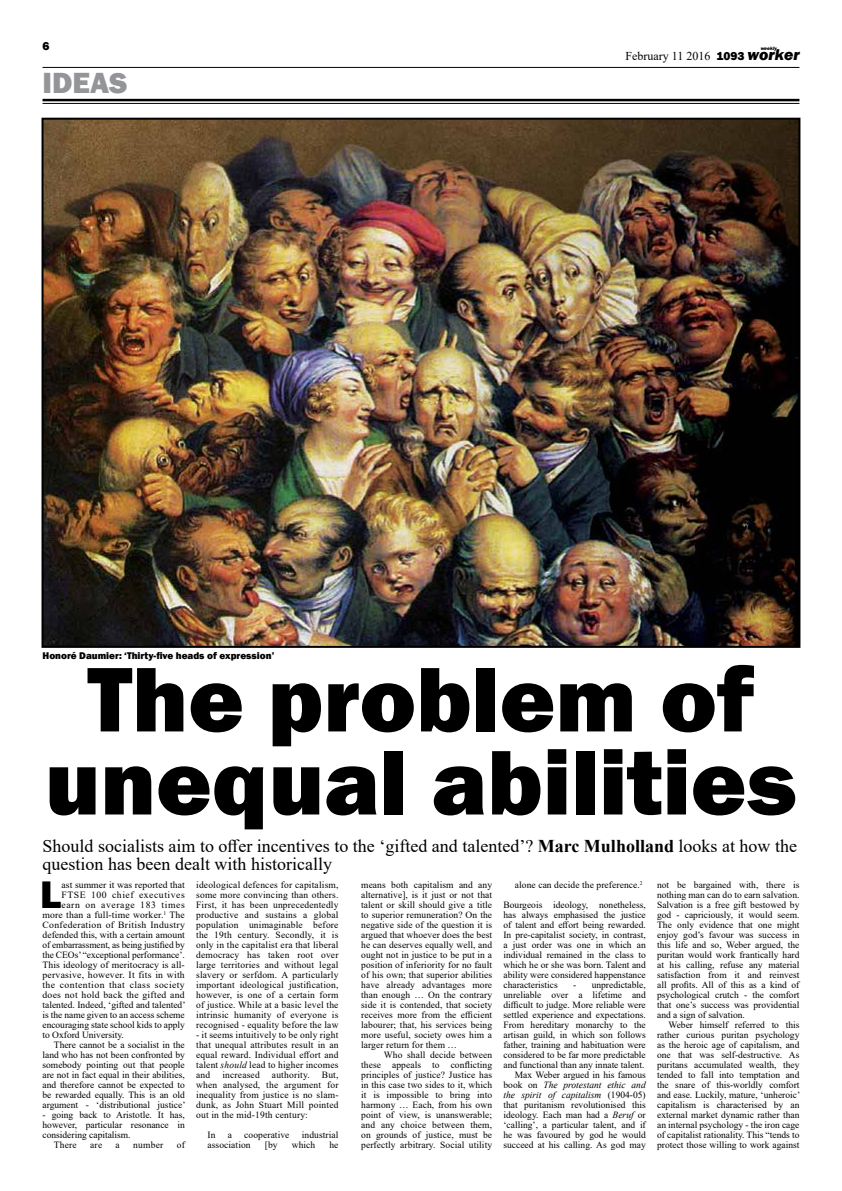
<style>
.page{position:relative;width:842px;height:1191px;background:#fff}
.page>*{position:absolute;margin:0;border:0;box-sizing:border-box;transform-origin:0 0}
.t1{font:800 95px/83px "Franklin Gothic";color:#000;text-align:center}
.t2{font:800 39.5px "Franklin Gothic";color:#000}
.t3{font:800 30px "Franklin Gothic";color:#939598}
.t4{font:18px/18px "Times New Roman";color:#000}
.t5{font:12px "Times New Roman";color:#000}
.t6{font:800 12px "Franklin Gothic";color:#000}
.t7{font:800 10px "Franklin Gothic";color:#000}
.t8{font:9.5px/10px "Times New Roman";color:#000;text-align:justify}
.t9{font:9.5px "Times New Roman";letter-spacing:.025em;color:#000}
.t10{font:9.5px "Times New Roman";letter-spacing:.02em;color:#000}
.t11{font:9.5px "Times New Roman";letter-spacing:.03em;color:#000}
.t12{font:9.5px "Times New Roman";letter-spacing:.045em;color:#000}
.t13{font:9.5px "Times New Roman";letter-spacing:.055em;color:#000}
.t14{font:9.5px "Times New Roman";letter-spacing:.06em;color:#000}
.t15{font:italic 800 5px "Franklin Gothic";color:#000}
.s1{font-family:"Franklin Gothic";font-weight:800}
.s2{font-family:"Franklin Gothic";font-weight:800;font-style:italic;font-size:16px}
.s3{font-weight:700}
.s4{font-style:italic}
</style>
<div class="page">
<hr style="left:43px;top:99px;width:756px;height:2px;background:#000">
<hr style="left:43px;top:103px;width:756px;height:1px;background:#000">
<hr style="left:43px;top:67px;width:756px;height:1px;background:#000">
<img style="left:45px;top:121px;width:752px;height:524px">
<p class="t6" style="left:43px;top:38px;width:9px">6</p>
<p class="t15" style="left:761px;top:45px;width:18px">weekly</p>
<p class="t5" style="left:626px;top:47px;width:175px">February 11 2016 <span class="s1">1093</span> <span class="s2">worker</span></p>
<h3 class="t3" style="left:43px;top:64px;width:30px">idea</h3>
<h3 class="t3" style="left:109px;top:64px;width:20px">s</h3>
<p class="t7" style="left:43px;top:649px;width:233px">Honoré Daumier: ‘Thirty-five heads of expression’</p>
<h1 class="t1" style="left:45px;top:658px;width:754px">The problem of unequal abilities</h1>
<h3 class="t4" style="left:43px;top:836px;width:756px">Should socialists aim to offer incentives to the ‘gifted and talented’? <span class="s3">Marc Mulholland</span> looks at how the question has been dealt with historically</h3>
<h2 class="t2" style="left:40px;top:869px;width:20px">L</h2>
<p class="t8" style="left:62px;top:879px;width:125px">ast summer it was reported that</p>
<p class="t8" style="left:503px;top:874px;width:144px;line-height:19.8px;text-indent:11px">alone can decide the preference.<sup>2<br></sup>Bourgeois ideology, nonetheless,</p>
<p class="t8" style="left:503px;top:909px;width:144px">has always emphasised the justice of talent and effort being rewarded.<br>In pre-capitalist society, in contrast, a just order was one in which an individual remained in the class to which he or she was born. Talent and ability were considered happenstance characteristics</p>
<p class="t8" style="left:196px;top:879px;width:144px">ideological defences for capitalism, some more convincing than others.<br>First, it has been unprecedentedly productive and sustains a global population unimaginable before the 19th century. Secondly, it is only in the capitalist era that liberal democracy has taken root over large territories and without legal slavery or serfdom. A particularly important ideological justification, however, is one of a certain form of justice. While at a basic level the intrinsic humanity of everyone is recognised - equality before the law</p>
<p class="t8" style="left:196px;top:1029px;width:144px">- it seems intuitively to be only right that unequal attributes result in an equal reward. Individual effort and talent <span class="s4">should</span> lead to higher incomes and</p>
<p class="t8" style="left:657px;top:879px;width:144px">not be bargained with, there is nothing man can do to earn salvation.<br>Salvation is a free gift bestowed by god - capriciously, it would seem.<br>The only evidence that one might enjoy god’s favour was success in this life and so, Weber argued, the puritan would work frantically hard at his calling, refuse any material satisfaction from it and reinvest all profits. All of this as a kind of psychological crutch - the comfort that one’s success was providential and a sign of salvation.</p>
<p class="t8" style="left:657px;top:1019px;width:145px;text-indent:11px">Weber himself referred to this rather curious puritan psychology as the heroic age of capitalism, and one that was self-destructive. As puritans accumulated wealth, they tended to fall into temptation and the snare of this-worldly comfort and ease. Luckily, mature, ‘unheroic’ capitalism is characterised by an external market dynamic rather than an internal psychology - the iron cage of capitalist rationality. This “tends to protect those willing to work against</p>
<p class="t8" style="left:361px;top:879px;width:132px">means both capitalism and any alternative], is it just or not that talent or skill should give a title to superior remuneration? On the negative side of the question it is argued that whoever does the best he can deserves equally well, and ought not in justice to be put in a position of inferiority for no fault of his own; that superior abilities have already advantages more than enough … On the contrary side it is contended, that society receives more from the efficient labourer; that, his services being more useful, society owes him a larger return for them …</p>
<p class="t8" style="left:361px;top:1049px;width:132px;text-indent:23px">Who shall decide between these appeals to conflicting principles of justice? Justice has in this case two sides to it, which it is impossible to bring into harmony … Each, from his own point of view, is unanswerable; and any choice between them, on grounds of justice, must be perfectly arbitrary. Social utility</p>
<p class="t13" style="left:62px;top:888px;width:125px">FTSE 100 chief executives</p>
<p class="t14" style="left:62px;top:898px;width:125px">earn on average 183 times</p>
<p class="t10" style="left:43px;top:908px;width:144px">more than a full-time worker.<sup>1</sup> The</p>
<p class="t11" style="left:43px;top:918px;width:144px">Confederation of British Industry</p>
<p class="t8" style="left:43px;top:929px;width:144px">defended this, with a certain amount</p>
<p class="t8" style="left:43px;top:939px;width:144px">of embarrassment, as being justified by</p>
<p class="t8" style="left:43px;top:949px;width:144px">the CEOs’ “exceptional performance’.</p>
<p class="t8" style="left:43px;top:959px;width:144px">This ideology of meritocracy is all-</p>
<p class="t9" style="left:43px;top:968px;width:144px">pervasive, however. It fits in with</p>
<p class="t12" style="left:43px;top:978px;width:144px">the contention that class society</p>
<p class="t9" style="left:43px;top:988px;width:144px">does not hold back the gifted and</p>
<p class="t8" style="left:43px;top:999px;width:145px">talented. Indeed, ‘gifted and talented’</p>
<p class="t8" style="left:43px;top:1009px;width:144px">is the name given to an access scheme</p>
<p class="t8" style="left:43px;top:1019px;width:144px">encouraging state school kids to apply</p>
<p class="t8" style="left:43px;top:1029px;width:83px">to Oxford University.</p>
<p class="t8" style="left:54px;top:1039px;width:132px">There cannot be a socialist in the</p>
<p class="t8" style="left:43px;top:1049px;width:144px">land who has not been confronted by</p>
<p class="t8" style="left:43px;top:1059px;width:144px">somebody pointing out that people</p>
<p class="t8" style="left:43px;top:1069px;width:144px">are not in fact equal in their abilities,</p>
<p class="t8" style="left:43px;top:1079px;width:144px">and therefore cannot be expected to</p>
<p class="t8" style="left:43px;top:1089px;width:144px">be rewarded equally. This is an old</p>
<p class="t8" style="left:43px;top:1099px;width:145px">argument - ‘distributional justice’</p>
<p class="t8" style="left:43px;top:1109px;width:144px">- going back to Aristotle. It has,</p>
<p class="t8" style="left:43px;top:1119px;width:144px">however, particular resonance in</p>
<p class="t8" style="left:43px;top:1129px;width:90px">considering capitalism.</p>
<p class="t8" style="left:54px;top:1139px;width:24px">There</p>
<p class="t8" style="left:90px;top:1139px;width:13px">are</p>
<p class="t8" style="left:116px;top:1139px;width:6px">a</p>
<p class="t8" style="left:133px;top:1139px;width:31px">number</p>
<p class="t8" style="left:177px;top:1139px;width:10px">of</p>
<p class="t8" style="left:503px;top:979px;width:144px;text-align:right">- unpredictable,<br>unreliable over a lifetime and difficult to judge. More reliable were settled experience and expectations.<br>From hereditary monarchy to the artisan guild, in which son follows father, training and habituation were considered to be far more predictable and functional than any innate talent.<br>Max Weber argued in his famous book on <span class="s4">The protestant ethic and the spirit of capitalism</span> (1904-05) that puritanism revolutionised this ideology. Each man had a <span class="s4">Beruf</span> or ‘calling’, a particular talent, and if he was favoured by god he would succeed at his calling. As god may</p>
<p class="t10" style="left:222px;top:1068px;width:39px">increased</p>
<p class="t10" style="left:272px;top:1068px;width:39px">authority.</p>
<p class="t8" style="left:196px;top:1069px;width:144px;text-indent:126px">But, when analysed, the argument for inequality from justice is no slam&shy;dunk, as John Stuart Mill pointed out in the mid-19th century:</p>
<p class="t8" style="left:208px;top:1129px;width:10px">In</p>
<p class="t8" style="left:228px;top:1129px;width:6px">a</p>
<p class="t8" style="left:244px;top:1129px;width:47px">cooperative</p>
<p class="t8" style="left:302px;top:1129px;width:38px">industrial</p>
<p class="t8" style="left:208px;top:1139px;width:45px">association</p>
<p class="t8" style="left:265px;top:1139px;width:14px">[by</p>
<p class="t8" style="left:292px;top:1139px;width:25px">which</p>
<p class="t8" style="left:329px;top:1139px;width:11px">he</p>
</div>
